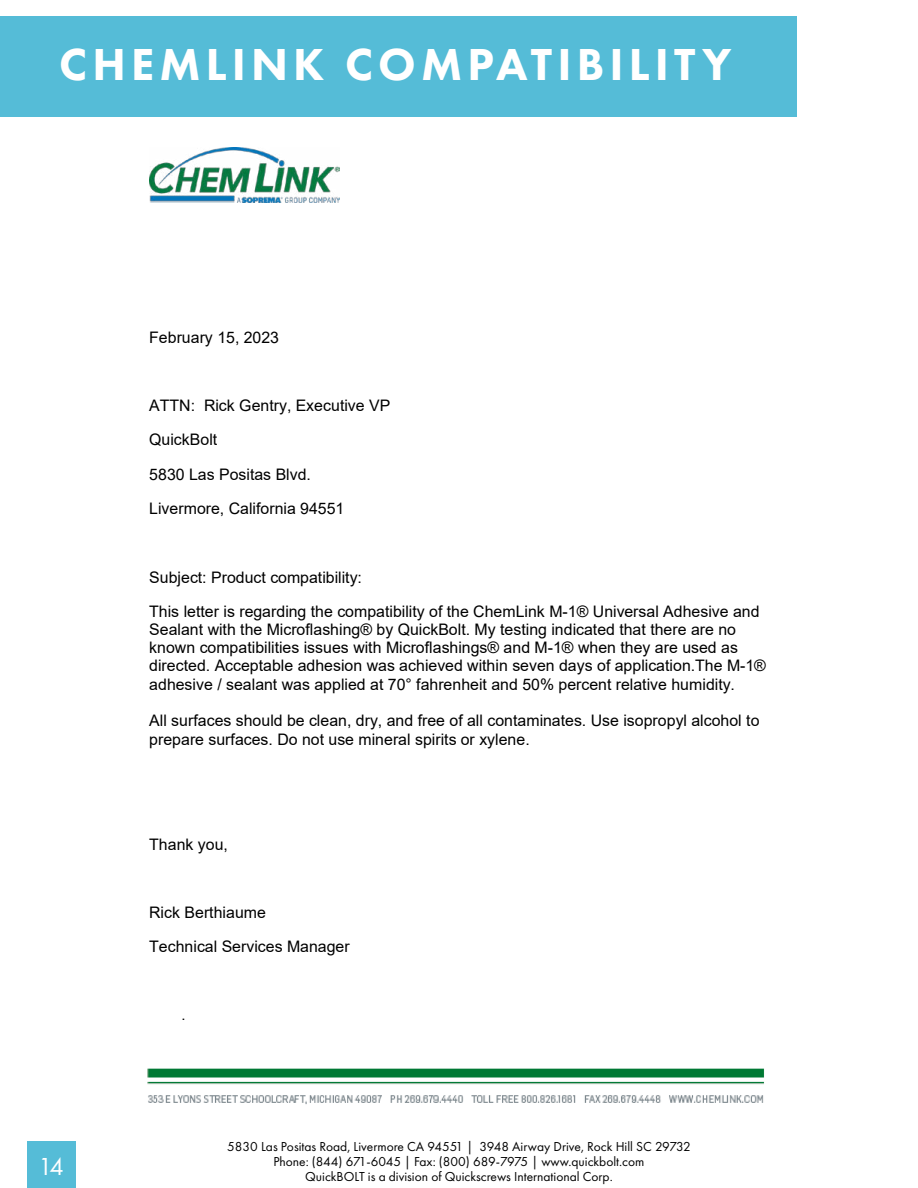
<style>
.page{position:relative;width:918px;height:1188px;background:#fff}
.page>*{position:absolute;margin:0;border:0;box-sizing:border-box;transform-origin:0 0}
.t1{font:800 46.5px "Futura PT";letter-spacing:.11em;color:#fff}
.t2{font:25.5px "Futura PT";color:#fff}
.t3{font:15.9px/34.2px "Arial";color:#000}
.t4{font:14.55px "Arial";color:#000}
.t5{font:13.5px/15px "Futura PT";color:#000;text-align:center}
</style>
<div class="page">
<div style="left:27px;top:1142px;width:48px;height:46px;background:#55bcd7"></div>
<div style="left:0;top:16px;width:796px;height:100px;background:#55bcd7"></div>
<img style="left:149px;top:147px;width:191px;height:55px">
<img style="left:147px;top:1068px;width:617px;height:36px">
<h1 class="t1" style="left:59px;top:35px;width:674px">CHEMLINK COMPATIBILITY</h1>
<p class="t3" style="left:149px;top:320px;width:131px">February 15, 2023</p>
<p class="t3" style="left:149px;top:388px;width:243px">ATTN: Rick Gentry, Executive VP<br>QuickBolt<br>5830 Las Positas Blvd.<br>Livermore, California 94551</p>
<p class="t3" style="left:149px;top:560px;width:612px">Subject: Product compatibility:<br>This letter is regarding the compatibility of the ChemLink M-1® Universal Adhesive and</p>
<p class="t3" style="left:149px;top:620px;width:618px;line-height:18.3px">Sealant with the Microflashing® by QuickBolt. My testing indicated that there are no known compatibilities issues with Microflashings® and M-1® when they are used as directed. Acceptable adhesion was achieved within seven days of application.The M-1® adhesive / sealant was applied at 70° fahrenheit and 50% percent relative humidity.</p>
<p class="t3" style="left:149px;top:711px;width:612px;line-height:18.3px">All surfaces should be clean, dry, and free of all contaminates. Use isopropyl alcohol to prepare surfaces. Do not use mineral spirits or xylene.</p>
<p class="t3" style="left:149px;top:827px;width:80px">Thank you,</p>
<p class="t3" style="left:149px;top:895px;width:202px">Rick Berthiaume<br>Technical Services Manager</p>
<h2 class="t2" style="left:38px;top:1151px;width:27px">14</h2>
<p class="t4" style="left:182px;top:1005px;width:6px">.</p>
<p class="t5" style="left:227px;top:1139px;width:465px">5830 Las Positas Road, Livermore CA 94551 | 3948 Airway Drive, Rock Hill SC 29732<br>Phone: (844) 671-6045 | Fax: (800) 689-7975 | www.quickbolt.com</p>
<p class="t5" style="left:305px;top:1169px;width:309px">QuickBOLT is a division of Quickscrews International Corp.</p>
</div>
